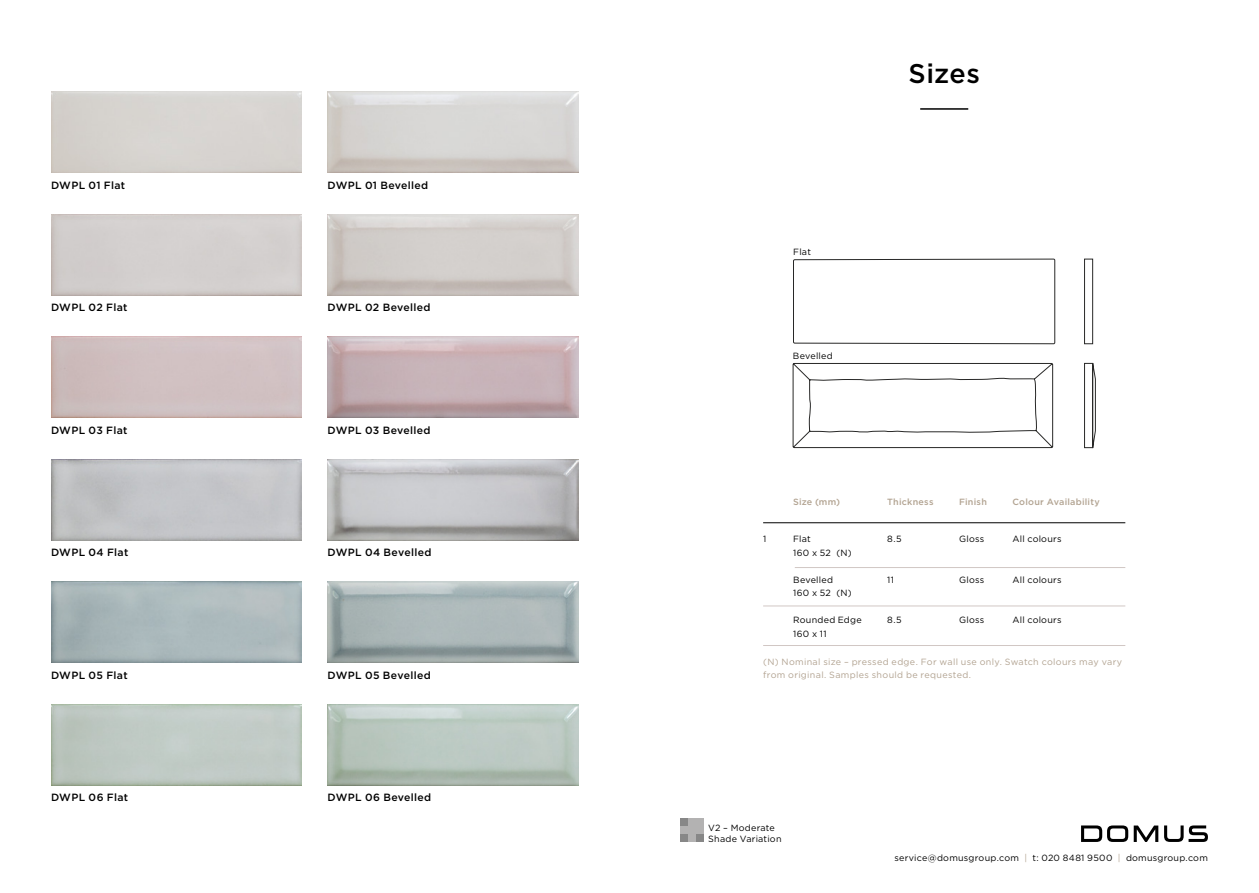
<style>
.page{position:relative;width:1259px;height:893px;background:#fff}
.page>*{position:absolute;margin:0;border:0;box-sizing:border-box;transform-origin:0 0}
.t1{font:500 27px "Gotham";letter-spacing:.02em;color:#000}
.t2{font:500 10.5px "Gotham";letter-spacing:.03em;color:#000}
.TABLE_DATA{font:9px "Gotham";letter-spacing:.025em;color:#000}
.TABLE_DATA-2{font:9px/13.5px "Gotham";letter-spacing:.035em;color:#b2a391}
.TABLE_DATA-3{font:500 9px "Gotham";letter-spacing:.025em;color:#b2a391}
.s1{color:#b2a391}
</style>
<div class="page">
<svg style="left:1164px;top:825px;width:44px;height:17px"></svg>
<svg style="left:1081px;top:825px;width:77px;height:17px"></svg>
<hr style="left:920px;top:108px;width:48px;height:2px;background:#000">
<img style="left:51px;top:337px;width:251px;height:81px">
<img style="left:51px;top:459px;width:251px;height:81px">
<img style="left:327px;top:459px;width:251px;height:81px">
<img style="left:51px;top:582px;width:251px;height:81px">
<img style="left:327px;top:582px;width:251px;height:81px">
<img style="left:51px;top:704px;width:251px;height:81px">
<img style="left:327px;top:704px;width:251px;height:81px">
<div style="left:680px;top:819px;width:8px;height:7px;background:#878787"></div>
<div style="left:688px;top:819px;width:8px;height:7px;background:#b3b2b2"></div>
<div style="left:696px;top:819px;width:8px;height:7px;background:#b3b2b2"></div>
<div style="left:680px;top:826px;width:8px;height:8px;background:#b3b2b2"></div>
<div style="left:688px;top:826px;width:8px;height:8px;background:#b3b2b2"></div>
<div style="left:696px;top:826px;width:8px;height:8px;background:#b3b2b2"></div>
<div style="left:680px;top:834px;width:8px;height:8px;background:#878787"></div>
<div style="left:688px;top:834px;width:8px;height:8px;background:#b3b2b2"></div>
<div style="left:696px;top:834px;width:8px;height:8px;background:#878787"></div>
<hr style="left:763px;top:522px;width:362px;height:1px;background:#000">
<hr style="left:795px;top:567px;width:330px;height:1px;background:#d1c7c4">
<hr style="left:763px;top:606px;width:362px;height:1px;background:#d1c7c4">
<hr style="left:763px;top:645px;width:362px;height:1px;background:#d1c7c4">
<svg style="left:792px;top:363px;width:261px;height:85px"></svg>
<svg style="left:1084px;top:363px;width:11px;height:86px"></svg>
<svg style="left:793px;top:259px;width:262px;height:85px"></svg>
<div style="left:1084px;top:259px;width:8px;height:85px;border:1px solid #282827"></div>
<p class="t2" style="left:51px;top:178px;width:76px">DWPL 01 Flat</p>
<p class="t2" style="left:327px;top:178px;width:102px">DWPL 01 Bevelled</p>
<p class="t2" style="left:51px;top:301px;width:78px">DWPL 02 Flat</p>
<p class="t2" style="left:327px;top:301px;width:104px">DWPL 02 Bevelled</p>
<p class="t2" style="left:51px;top:423px;width:78px">DWPL 03 Flat</p>
<p class="t2" style="left:327px;top:423px;width:104px">DWPL 03 Bevelled</p>
<p class="t2" style="left:51px;top:546px;width:79px">DWPL 04 Flat</p>
<p class="t2" style="left:327px;top:546px;width:105px">DWPL 04 Bevelled</p>
<p class="t2" style="left:51px;top:668px;width:78px">DWPL 05 Flat</p>
<p class="t2" style="left:327px;top:668px;width:105px">DWPL 05 Bevelled</p>
<p class="t2" style="left:51px;top:791px;width:79px">DWPL 06 Flat</p>
<p class="t2" style="left:327px;top:791px;width:105px">DWPL 06 Bevelled</p>
<p class="TABLE_DATA" style="left:793px;top:246px;width:19px">Flat</p>
<p class="TABLE_DATA" style="left:793px;top:350px;width:41px">Bevelled</p>
<p class="t1" style="left:908px;top:55px;width:73px">Sizes</p>
<p class="TABLE_DATA-3" style="left:959px;top:496px;width:29px">Finish</p>
<p class="TABLE_DATA" style="left:959px;top:533px;width:27px">Gloss</p>
<p class="TABLE_DATA" style="left:959px;top:574px;width:27px">Gloss</p>
<p class="TABLE_DATA" style="left:959px;top:614px;width:27px">Gloss</p>
<p class="TABLE_DATA-2" style="left:763px;top:655px;width:361px">(N) Nominal size – pressed edge. For wall use only. Swatch colours may vary from original. Samples should be requested.</p>
<p class="TABLE_DATA-3" style="left:793px;top:496px;width:49px">Size (mm)</p>
<p class="TABLE_DATA-3" style="left:887px;top:496px;width:48px">Thickness</p>
<p class="TABLE_DATA" style="left:887px;top:533px;width:16px">8.5</p>
<p class="TABLE_DATA" style="left:887px;top:574px;width:8px">11</p>
<p class="TABLE_DATA" style="left:887px;top:614px;width:16px">8.5</p>
<p class="TABLE_DATA-3" style="left:1012px;top:496px;width:89px">Colour Availability</p>
<p class="TABLE_DATA" style="left:1012px;top:533px;width:51px">All colours</p>
<p class="TABLE_DATA" style="left:1012px;top:574px;width:51px">All colours</p>
<p class="TABLE_DATA" style="left:1012px;top:614px;width:51px">All colours</p>
<p class="TABLE_DATA" style="left:793px;top:533px;width:19px">Flat</p>
<p class="TABLE_DATA" style="left:793px;top:547px;width:60px">160 x 52 (N)</p>
<p class="TABLE_DATA" style="left:793px;top:574px;width:41px">Bevelled</p>
<p class="TABLE_DATA" style="left:793px;top:587px;width:60px">160 x 52 (N)</p>
<p class="TABLE_DATA" style="left:793px;top:614px;width:70px">Rounded Edge</p>
<p class="TABLE_DATA" style="left:793px;top:628px;width:35px">160 x 11</p>
<p class="TABLE_DATA" style="left:763px;top:533px;width:5px">1</p>
<p class="TABLE_DATA" style="left:708px;top:822px;width:68px">V2 – Moderate</p>
<p class="TABLE_DATA" style="left:708px;top:833px;width:75px">Shade Variation</p>
<p class="TABLE_DATA" style="left:894px;top:852px;width:315px">service@domusgroup.com <span class="s1">|</span> t: 020 8481 9500 <span class="s1">|</span> domusgroup.com</p>
</div>
